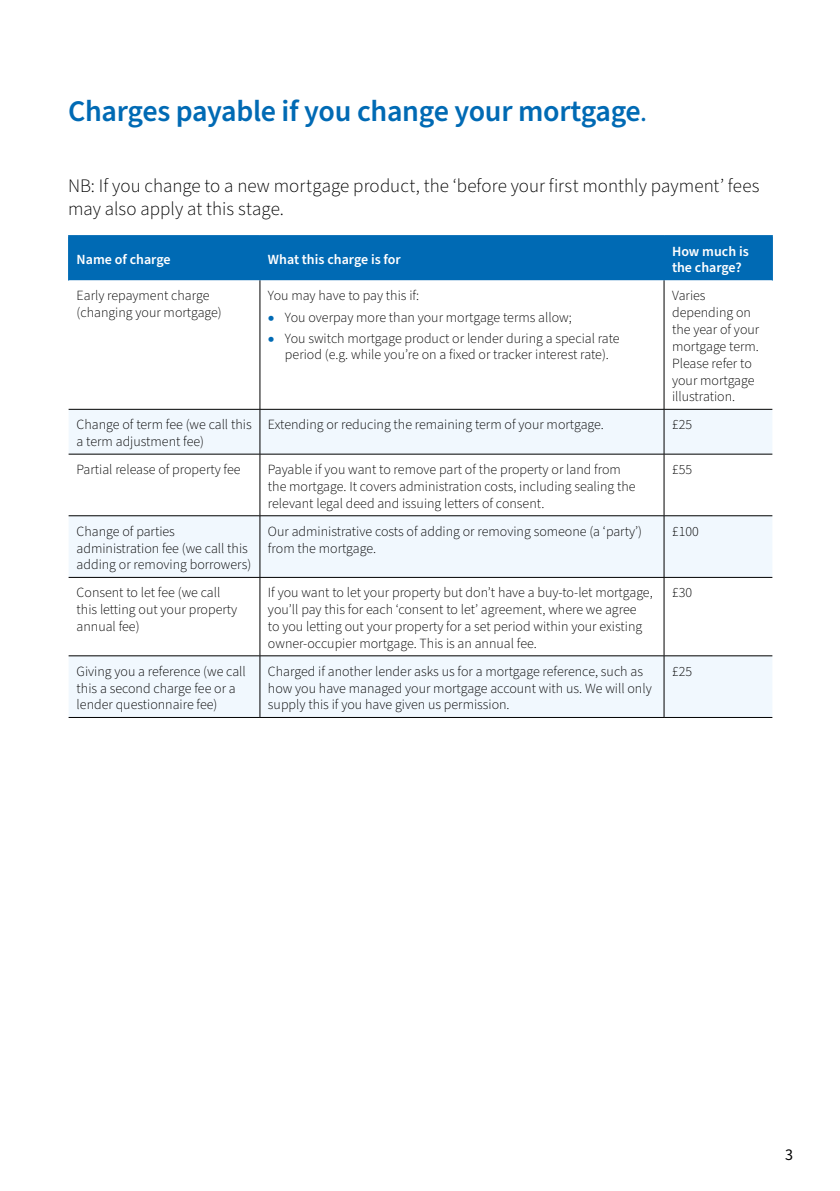
<style>
.page{position:relative;width:840px;height:1191px;background:#fff}
.page>*{position:absolute;margin:0;border:0;box-sizing:border-box;transform-origin:0 0}
.t1{font:600 30px "Source Sans Pro";letter-spacing:-.01em;color:#006ab4}
.t2{font:300 19px/22.8px "Source Sans Pro";letter-spacing:.005em;color:#000}
.t3{font:16px "Source Sans Pro";color:#000}
.t4{font:300 14px/16.8px "Source Sans Pro";color:#000}
.t5{font:600 14px/16.8px "Source Sans Pro";color:#fff}
.s1{font-size:22.4px}
.s2{font-weight:400;font-size:11.2px;color:#006ab4}
</style>
<div class="page">
<div style="left:69px;top:236px;width:702px;height:44px;background:#006ab4"></div>
<svg style="left:69px;top:280px;width:703px;height:129px"></svg>
<svg style="left:69px;top:410px;width:703px;height:307px;fill:#f1f8fe"></svg>
<hr style="left:259px;top:236px;width:1px;height:44px;background:#006ab4">
<hr style="left:663px;top:236px;width:1px;height:44px;background:#006ab4">
<hr style="left:69px;top:717px;width:191px;height:1px;background:#000">
<hr style="left:260px;top:717px;width:403px;height:1px;background:#000">
<hr style="left:663px;top:717px;width:109px;height:1px;background:#000">
<hr style="left:68px;top:235px;width:192px;height:1px;background:#006ab4">
<hr style="left:68px;top:236px;width:1px;height:44px;background:#006ab4">
<hr style="left:260px;top:235px;width:403px;height:1px;background:#006ab4">
<hr style="left:663px;top:235px;width:109px;height:1px;background:#006ab4">
<hr style="left:771px;top:236px;width:1px;height:44px;background:#006ab4">
<hr style="left:259px;top:280px;width:1px;height:129px;background:#000">
<hr style="left:663px;top:280px;width:1px;height:129px;background:#000">
<hr style="left:69px;top:409px;width:191px;height:1px;background:#000">
<hr style="left:260px;top:409px;width:403px;height:1px;background:#000">
<hr style="left:259px;top:409px;width:1px;height:45px;background:#000">
<hr style="left:663px;top:409px;width:109px;height:1px;background:#000">
<hr style="left:663px;top:409px;width:1px;height:45px;background:#000">
<hr style="left:69px;top:454px;width:191px;height:1px;background:#000">
<hr style="left:260px;top:454px;width:403px;height:1px;background:#000">
<hr style="left:259px;top:454px;width:1px;height:61px;background:#000">
<hr style="left:663px;top:454px;width:109px;height:1px;background:#000">
<hr style="left:663px;top:454px;width:1px;height:61px;background:#000">
<hr style="left:69px;top:515px;width:191px;height:1px;background:#000">
<hr style="left:260px;top:515px;width:403px;height:1px;background:#000">
<hr style="left:259px;top:516px;width:1px;height:61px;background:#000">
<hr style="left:663px;top:515px;width:109px;height:1px;background:#000">
<hr style="left:663px;top:516px;width:1px;height:61px;background:#000">
<hr style="left:69px;top:577px;width:191px;height:1px;background:#000">
<hr style="left:260px;top:577px;width:403px;height:1px;background:#000">
<hr style="left:259px;top:577px;width:1px;height:78px;background:#000">
<hr style="left:663px;top:577px;width:109px;height:1px;background:#000">
<hr style="left:663px;top:577px;width:1px;height:78px;background:#000">
<hr style="left:69px;top:655px;width:191px;height:1px;background:#000">
<hr style="left:260px;top:655px;width:403px;height:1px;background:#000">
<hr style="left:259px;top:656px;width:1px;height:61px;background:#000">
<hr style="left:663px;top:655px;width:109px;height:1px;background:#000">
<hr style="left:663px;top:656px;width:1px;height:61px;background:#000">
<h1 class="t1" style="left:68px;top:91px;width:580px">Charges payable if you change your mortgage<span class="s1">.</span></h1>
<h2 class="t2" style="left:68px;top:175px;width:692px">NB: If you change to a new mortgage product, the ‘before your first monthly payment’ fees may also apply at this stage.</h2>
<p class="t5" style="left:77px;top:251px;width:95px">Name of charge</p>
<p class="t5" style="left:268px;top:251px;width:134px">What this charge is for</p>
<p class="t5" style="left:671px;top:243px;width:78px">How much is the charge?</p>
<p class="t4" style="left:77px;top:288px;width:147px">Early repayment charge (changing your mortgage)</p>
<p class="t4" style="left:268px;top:288px;width:153px">You may have to pay this if:</p>
<p class="t4" style="left:671px;top:288px;width:89px">Varies depending on the year of your mortgage term.<br>Please refer to your mortgage illustration.</p>
<p class="t4" style="left:268px;top:309px;width:305px"><span class="s2">●</span> You overpay more than your mortgage terms allow;</p>
<p class="t4" style="left:268px;top:330px;width:353px;text-align:center"><span class="s2">●</span> You switch mortgage product or lender during a special rate period (e.g. while you’re on a fixed or tracker interest rate).</p>
<p class="t4" style="left:77px;top:417px;width:176px">Change of term fee (we call this a term adjustment fee)</p>
<p class="t4" style="left:268px;top:417px;width:337px">Extending or reducing the remaining term of your mortgage.</p>
<p class="t4" style="left:671px;top:417px;width:22px">£25</p>
<p class="t4" style="left:77px;top:461px;width:165px">Partial release of property fee</p>
<p class="t4" style="left:268px;top:461px;width:369px">Payable if you want to remove part of the property or land from the mortgage. It covers administration costs, including sealing the relevant legal deed and issuing letters of consent.</p>
<p class="t4" style="left:671px;top:461px;width:22px">£55</p>
<p class="t4" style="left:77px;top:523px;width:176px">Change of parties administration fee (we call this adding or removing borrowers)</p>
<p class="t4" style="left:268px;top:523px;width:375px">Our administrative costs of adding or removing someone (a ‘party’) from the mortgage.</p>
<p class="t4" style="left:671px;top:523px;width:28px">£100</p>
<p class="t4" style="left:77px;top:585px;width:162px">Consent to let fee (we call this letting out your property annual fee)</p>
<p class="t4" style="left:268px;top:585px;width:386px">If you want to let your property but don’t have a buy-to-let mortgage, you’ll pay this for each ‘consent to let’ agreement, where we agree<br>to you letting out your property for a set period within your existing owner-occupier mortgage. This is an annual fee.</p>
<p class="t4" style="left:671px;top:585px;width:22px">£30</p>
<p class="t4" style="left:77px;top:663px;width:171px">Giving you a reference (we call this a second charge fee or a lender questionnaire fee)</p>
<p class="t4" style="left:268px;top:663px;width:385px">Charged if another lender asks us for a mortgage reference, such as how you have managed your mortgage account with us. We will only supply this if you have given us permission.</p>
<p class="t4" style="left:671px;top:663px;width:22px">£25</p>
<p class="t3" style="left:784px;top:1144px;width:9px">3</p>
</div>
